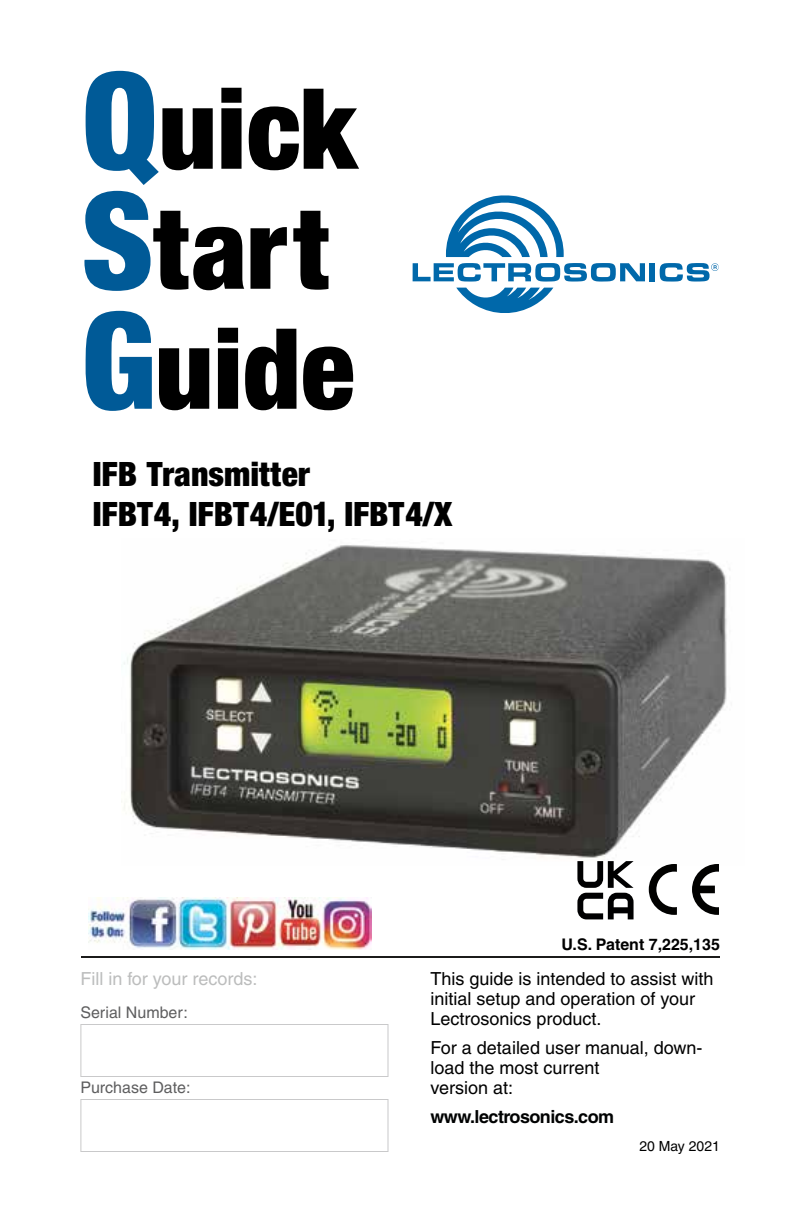
<style>
.page{position:relative;width:792px;height:1224px;background:#fff}
.page>*{position:absolute;margin:0;border:0;box-sizing:border-box;transform-origin:0 0}
.t1{font:900 condensed 120px/120px "Sans";color:#000}
.t2{font:900 condensed 36px/40px "Sans";color:#000}
.t3{font:18px/20px "Helvetica";color:#000}
.t4{font:18px "Helvetica";color:#bcbdbd}
.t5{font:700 18px "Helvetica";letter-spacing:-.03em;color:#000202}
.t6{font:16px "Helvetica";color:#5e5e5f}
.t7{font:700 16px "Helvetica";color:#000}
.t8{font:14px "Helvetica";color:#000}
.s1{font-size:144px;color:#005a97}
</style>
<div class="page">
<svg style="left:413px;top:195px;width:232px;height:118px"></svg>
<div style="left:650px;top:263px;width:5px;height:18px;background:#0068aa"></div>
<svg style="left:660px;top:263px;width:59px;height:19px"></svg>
<div style="left:80px;top:1024px;width:308px;height:53px;border:1px solid #c9c9ca"></div>
<div style="left:80px;top:1099px;width:308px;height:53px;border:1px solid #c9c9ca"></div>
<hr style="left:81px;top:956px;width:639px;height:2px;background:#1b1b1a">
<img style="left:123px;top:545px;width:607px;height:313px">
<svg style="left:692px;top:864px;width:27px;height:51px"></svg>
<svg style="left:649px;top:864px;width:28px;height:51px"></svg>
<img style="left:89px;top:898px;width:283px;height:52px">
<svg style="left:577px;top:861px;width:57px;height:58px"></svg>
<h1 class="t1" style="left:81px;top:67px;width:277px"><span class="s1">Q</span>uick<br><span class="s1">S</span>tart<br><span class="s1">G</span>uide</h1>
<h2 class="t2" style="left:93px;top:453px;width:361px">IFB Transmitter<br>IFBT4, IFBT4/E01, IFBT4/X</h2>
<p class="t7" style="left:562px;top:934px;width:160px">U.S. Patent 7,225,135</p>
<p class="t4" style="left:80px;top:968px;width:179px">Fill in for your records:</p>
<p class="t6" style="left:80px;top:1003px;width:109px">Serial Number:</p>
<p class="t6" style="left:80px;top:1078px;width:112px">Purchase Date:</p>
<p class="t3" style="left:430px;top:969px;width:285px">This guide is intended to assist with initial setup and operation of your<br>Lectrosonics product.</p>
<p class="t3" style="left:430px;top:1038px;width:274px">For a detailed user manual, down&shy;load the most current<br>version at:</p>
<p class="t5" style="left:430px;top:1106px;width:185px">www.lectrosonics.com</p>
<p class="t8" style="left:639px;top:1138px;width:82px">20 May 2021</p>
</div>
